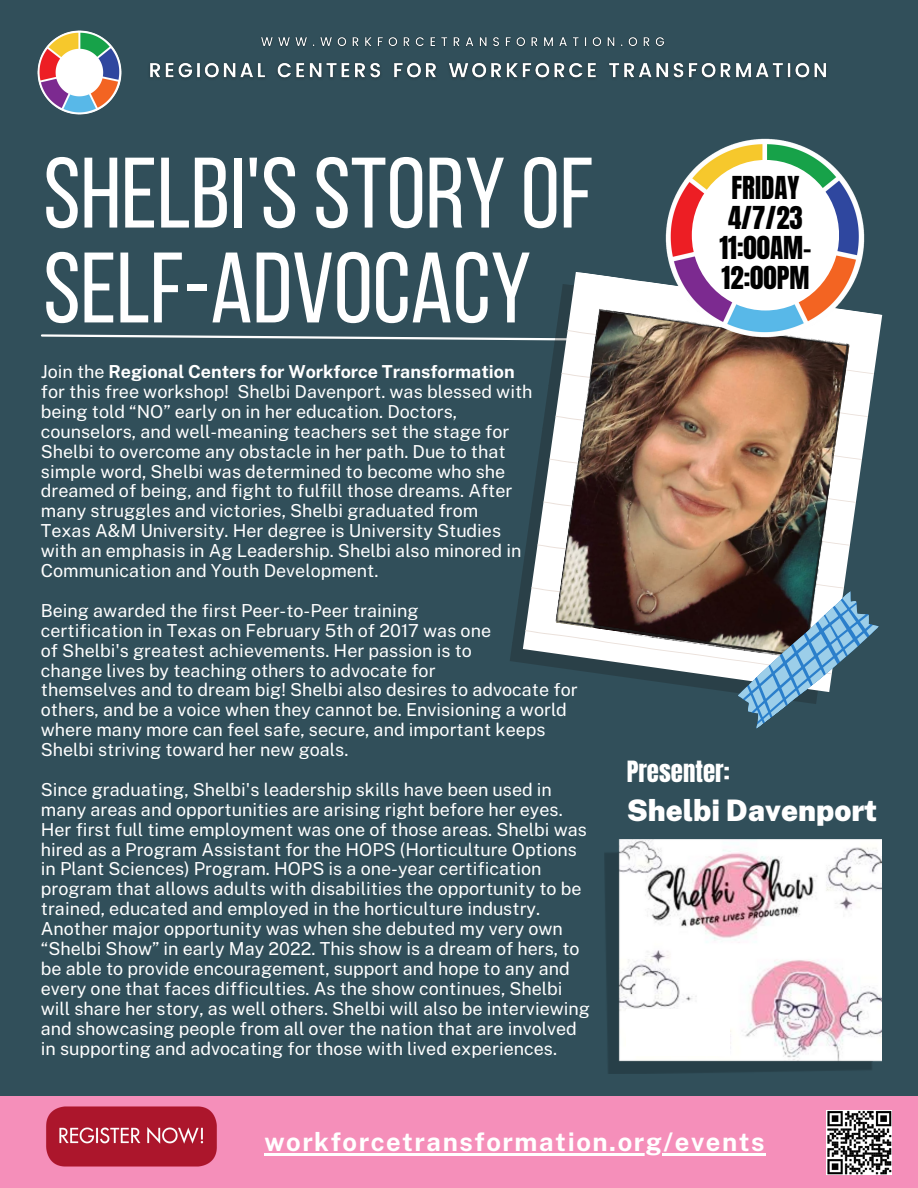
<style>
.page{position:relative;width:918px;height:1188px;background:#314f5a}
.page>*{position:absolute;margin:0;border:0;box-sizing:border-box;transform-origin:0 0}
.t1{font:99.9px/94.9px "Bebas Neue";color:#fff}
.t2{font:900 29.7px "Public Sans";color:#fff}
.t3{font:26.85px/30.2px "Anton";color:#000;text-align:center}
.t4{font:700 25.65px "Public Sans";letter-spacing:.06em;color:#fff}
.t5{font:24.9px "Anton";color:#fff}
.t6{font:17.85px/20px "Public Sans";color:#fff}
.s1{font-weight:700}
</style>
<div class="page">
<img style="left:37px;top:30px;width:85px;height:85px">
<div style="left:0;top:1096px;width:918px;height:92px;background:#f58fba"></div>
<img style="left:46px;top:1106px;width:171px;height:61px">
<img style="left:826px;top:1110px;width:65px;height:65px">
<svg style="left:41px;top:334px;width:469px;height:6px"></svg>
<svg style="left:510px;top:571px;width:13px;height:92px"></svg>
<svg style="left:559px;top:272px;width:323px;height:57px;fill:#fff"></svg>
<svg style="left:523px;top:329px;width:358px;height:362px"></svg>
<img style="left:555px;top:309px;width:296px;height:351px">
<img style="left:661px;top:138px;width:208px;height:204px">
<div style="left:692px;top:160px;width:147px;height:151px;background:#fff;border-radius:50%"></div>
<svg style="left:725px;top:590px;width:156px;height:139px"></svg>
<img style="left:604px;top:839px;width:278px;height:234px">
<div style="left:627px;top:1009px;width:103px;height:47px;background:#fff"></div>
<hr style="left:264px;top:1153px;width:502px;height:3px;background:#fff">
<img style="left:150px;top:63px;width:677px;height:16px">
<img style="left:261px;top:37px;width:403px;height:10px">
<h1 class="t1" style="left:43px;top:155px;width:552px">SHELBI'SSTORY OF<br>SELF-ADVOCACY</h1>
<p class="t6" style="left:41px;top:362px;width:493px">Join the <span class="s1">Regional Centers for Workforce Transformation </span>for this free workshop! Shelbi Davenport. was blessed with being told “NO” early on in her education. Doctors, counselors, and well-meaning teachers set the stage for Shelbi to overcome any obstacle in her path. Due to that simple word, Shelbi was determined to become who she dreamed of being, and fight to fulfill those dreams. After many struggles and victories, Shelbi graduated from Texas A&amp;M University. Her degree is University Studies with an emphasis in Ag Leadership. Shelbi also minored in Communication and Youth Development.</p>
<p class="t6" style="left:41px;top:600px;width:538px">Being awarded the first Peer-to-Peer training<br>certification in Texas on February 5th of 2017 was one<br>of Shelbi's greatest achievements. Her passion is to<br>change lives by teaching others to advocate for<br>themselves and to dream big! Shelbi also desires to advocate for others, and be a voice when they cannot be. Envisioning a world where many more can feel safe, secure, and important keeps Shelbi striving toward her new goals.</p>
<p class="t6" style="left:41px;top:779px;width:551px">Since graduating, Shelbi's leadership skills have been used in many areas and opportunities are arising right before her eyes.<br>Her first full time employment was one of those areas. Shelbi was hired as a Program Assistant for the HOPS (Horticulture Options in Plant Sciences) Program. HOPS is a one-year certification program that allows adults with disabilities the opportunity to be trained, educated and employed in the horticulture industry.<br>Another major opportunity was when she debuted my very own “Shelbi Show” in early May 2022. This show is a dream of hers, to be able to provide encouragement, support and hope to any and every one that faces difficulties. As the show continues, Shelbi will share her story, as well others. Shelbi will also be interviewing and showcasing people from all over the nation that are involved in supporting and advocating for those with lived experiences.</p>
<h3 class="t3" style="left:719px;top:173px;width:94px">FRIDAY<br>4/7/23<br>11:00AM-<br>12:00PM</h3>
<h3 class="t5" style="left:627px;top:753px;width:105px">Presenter:</h3>
<h2 class="t2" style="left:627px;top:793px;width:252px">Shelbi Davenport</h2>
<h3 class="t4" style="left:264px;top:1127px;width:502px">workforcetransformation.org/events</h3>
</div>
